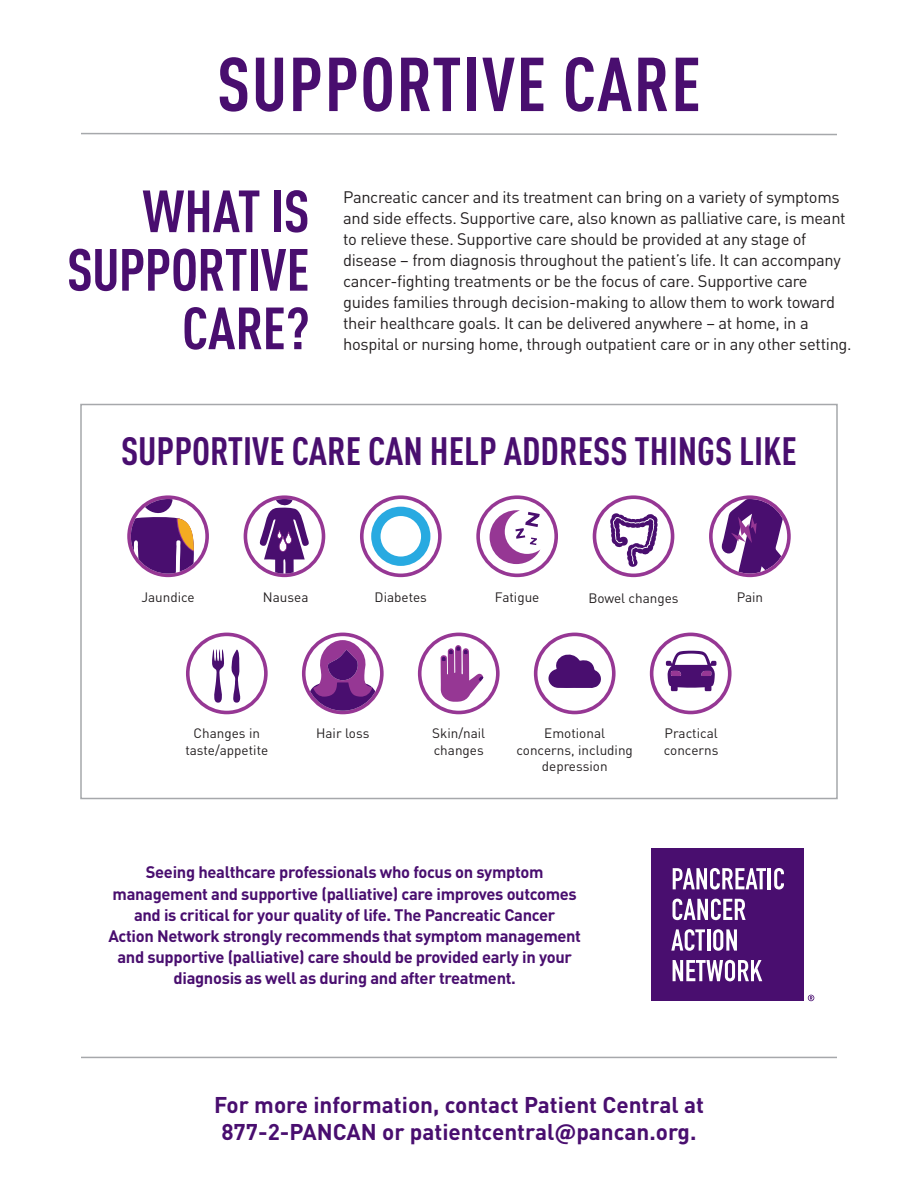
<style>
.page{position:relative;width:918px;height:1188px;background:#fff}
.page>*{position:absolute;margin:0;border:0;box-sizing:border-box;transform-origin:0 0}
.t1{font:700 condensed 75px "DINOT";letter-spacing:.02em;color:#490e6f}
.t2{font:700 condensed 58.5px/58.5px "DINOT";letter-spacing:-.01em;color:#490e6f;text-align:right}
.t3{font:700 condensed 39px "DINOT";color:#490e6f}
.t4{font:700 22.5px/27px "DINOT";color:#490e6f;text-align:center}
.t5{font:16.5px/21px "DINOT";letter-spacing:-.02em;color:#231f20}
.t6{font:700 16.5px/21px "DINOT";letter-spacing:-.02em;color:#490e6f;text-align:center}
.t7{font:13.5px/16.2px "DINOT";color:#231f20;text-align:center}
</style>
<div class="page">
<svg style="left:81px;top:132px;width:756px;height:4px"></svg>
<hr style="left:81px;top:1056px;width:756px;height:2px;background:#a6a8ab">
<div style="left:651px;top:848px;width:153px;height:153px;background:#490e6f"></div>
<svg style="left:673px;top:868px;width:93px;height:21px"></svg>
<hr style="left:768px;top:868px;width:3px;height:21px;background:#fff">
<svg style="left:774px;top:868px;width:10px;height:21px"></svg>
<svg style="left:673px;top:898px;width:73px;height:22px"></svg>
<svg style="left:671px;top:929px;width:34px;height:21px"></svg>
<hr style="left:707px;top:929px;width:3px;height:21px;background:#fff">
<svg style="left:713px;top:929px;width:24px;height:21px"></svg>
<svg style="left:673px;top:959px;width:89px;height:22px"></svg>
<svg style="left:808px;top:994px;width:6px;height:7px"></svg>
<svg style="left:186px;top:632px;width:82px;height:82px"></svg>
<svg style="left:418px;top:632px;width:82px;height:82px"></svg>
<svg style="left:650px;top:632px;width:82px;height:82px"></svg>
<svg style="left:302px;top:632px;width:82px;height:82px"></svg>
<svg style="left:534px;top:632px;width:82px;height:82px"></svg>
<svg style="left:709px;top:495px;width:82px;height:82px"></svg>
<svg style="left:360px;top:495px;width:82px;height:82px"></svg>
<svg style="left:244px;top:495px;width:81px;height:82px"></svg>
<svg style="left:127px;top:495px;width:82px;height:82px"></svg>
<svg style="left:476px;top:495px;width:82px;height:82px"></svg>
<svg style="left:593px;top:495px;width:81px;height:82px"></svg>
<div style="left:80px;top:404px;width:758px;height:395px;border:2px solid #a6a8ab"></div>
<h1 class="t1" style="left:217px;top:39px;width:485px">SUPPORTIVE CARE</h1>
<h2 class="t2" style="left:67px;top:181px;width:244px">WHAT IS<br>SUPPORTIVE<br>CARE?</h2>
<p class="t5" style="left:343px;top:186px;width:510px">Pancreatic cancer and its treatment can bring on a variety of symptoms and side effects. Supportive care, also known as palliative care, is meant to relieve these. Supportive care should be provided at any stage of disease – from diagnosis throughout the patient’s life. It can accompany cancer-fighting treatments or be the focus of care. Supportive care guides families through decision-making to allow them to work toward their healthcare goals. It can be delivered anywhere – at home, in a hospital or nursing home, through outpatient care or in any other setting.</p>
<h3 class="t3" style="left:121px;top:427px;width:677px">SUPPORTIVE CARE CAN HELP ADDRESS THINGS LIKE</h3>
<p class="t7" style="left:141px;top:589px;width:55px">Jaundice</p>
<p class="t7" style="left:263px;top:589px;width:47px">Nausea</p>
<p class="t7" style="left:375px;top:589px;width:54px">Diabetes</p>
<p class="t7" style="left:495px;top:589px;width:46px">Fatigue</p>
<p class="t7" style="left:588px;top:589px;width:92px">Bowel changes</p>
<p class="t7" style="left:737px;top:589px;width:28px">Pain</p>
<p class="t7" style="left:432px;top:725px;width:55px;text-align:left">Skin/nail changes</p>
<p class="t7" style="left:185px;top:725px;width:84px">Changes in taste/appetite</p>
<p class="t7" style="left:516px;top:725px;width:118px">Emotional concerns, including depression</p>
<p class="t7" style="left:316px;top:725px;width:55px">Hair loss</p>
<p class="t7" style="left:664px;top:725px;width:56px;text-align:left">Practical concerns</p>
<p class="t6" style="left:108px;top:861px;width:474px">Seeing healthcare professionals who focus on symptom management and supportive (palliative) care improves outcomes and is critical for your quality of life. The Pancreatic Cancer<br>Action Network strongly recommends that symptom management and supportive (palliative) care should be provided early in your diagnosis as well as during and after treatment.</p>
<h3 class="t4" style="left:214px;top:1090px;width:491px">For more information, contact Patient Central at<br>877-2-PANCAN or patientcentral@pancan.org.</h3>
</div>
